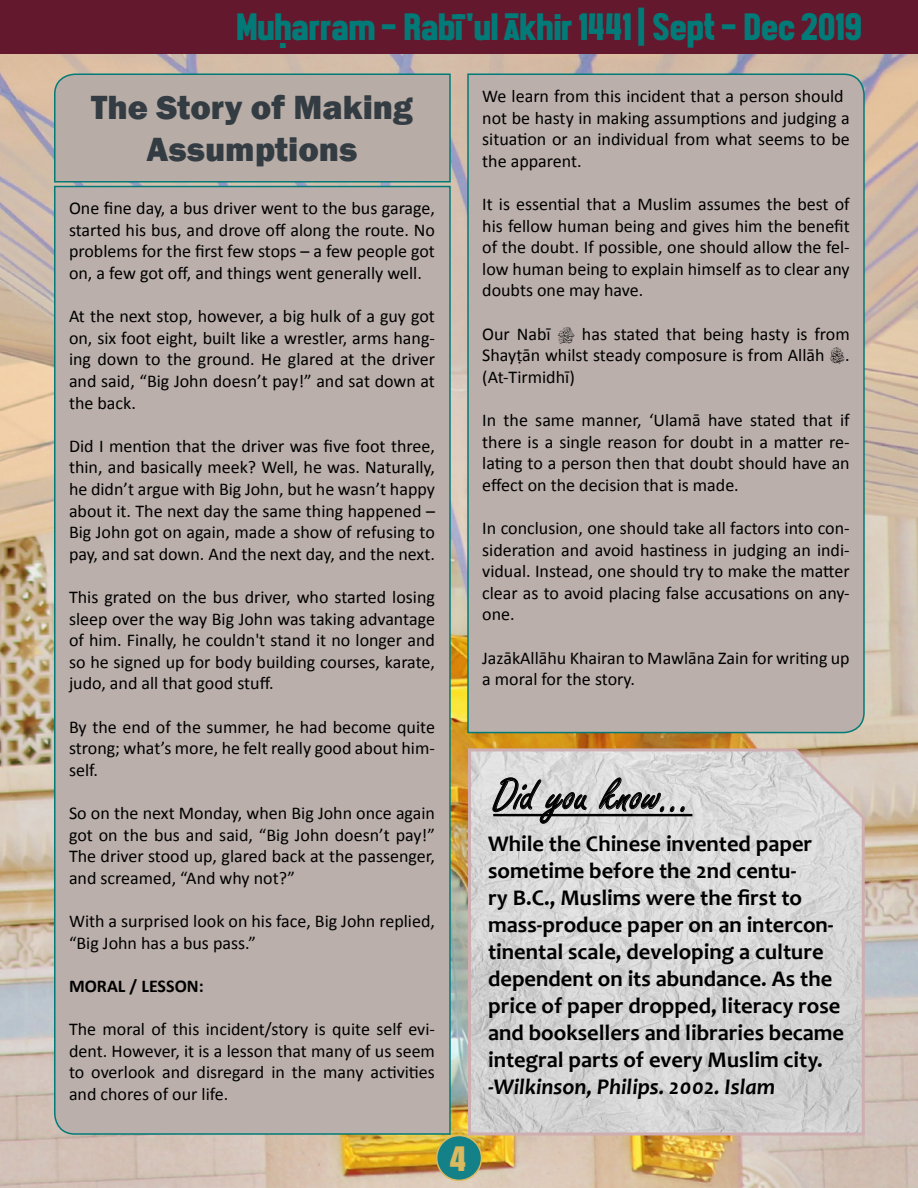
<style>
.page{position:relative;width:918px;height:1188px;background:#fff}
.page>*{position:absolute;margin:0;border:0;box-sizing:border-box;transform-origin:0 0}
.t1{font:49.5px "Freestyle Script";color:#000}
.t2{font:39px "Front Page Neue";color:#027b78}
.t3{font:800 34.5px/41.4px "Franklin Gothic";color:#333c42;text-align:center}
.t4{font:31.5px "Anton";color:#dbb95e}
.t5{font:700 22.5px/27px "Candara";color:#000}
.t6{font:italic 700 22.5px "Candara";color:#000}
.t7{font:18px/21.6px "Calibri";color:#000;text-align:justify}
.t8{font:700 18px "Calibri";color:#000}
.s1{font-size:29.25px}
</style>
<div class="page">
<img style="left:0;top:53px;width:918px;height:1135px">
<div style="left:0;top:0;width:918px;height:53px;background:#64182d"></div>
<div style="left:53px;top:185px;width:399px;height:951px;background:#baafaa"></div>
<div style="left:466px;top:73px;width:400px;height:661px;background:#baafaa"></div>
<div style="left:53px;top:73px;width:399px;height:110px;background:#b8aca6"></div>
<svg style="left:466px;top:747px;width:400px;height:390px;background:#d4d2d1"></svg>
<hr style="left:493px;top:814px;width:199px;height:2px;background:#000">
<svg style="left:492px;top:777px;width:95px;height:47px;background:#b0b0b0"></svg>
<svg style="left:599px;top:777px;width:86px;height:35px;background:#b8b8b8"></svg>
<div style="left:437px;top:1136px;width:44px;height:44px;background:#148188;border-radius:50%"></div>
<div style="left:436px;top:1135px;width:46px;height:46px;border:2px solid #dbb95e;border-radius:50%"></div>
<svg style="left:558px;top:326px;width:16px;height:17px"></svg>
<svg style="left:830px;top:347px;width:14px;height:17px"></svg>
<h2 class="t2" style="left:237px;top:6px;width:627px">Muharram - Rabi'ul <span class="s1">A</span>khir 1441 | Sept - Dec 2019</h2>
<h2 class="t2" style="left:452px;top:-5px;width:72px">- -</h2>
<h2 class="t2" style="left:280px;top:13px;width:9px">.</h2>
<h3 class="t3" style="left:91px;top:87px;width:323px">The Story of Making<br>Assumptions</h3>
<p class="t7" style="left:69px;top:198px;width:368px">One fine day, a bus driver went to the bus garage, started his bus, and drove off along the route. No problems for the first few stops – a few people got on, a few got off, and things went generally well.</p>
<p class="t7" style="left:69px;top:306px;width:368px">At the next stop, however, a big hulk of a guy got on, six foot eight, built like a wrestler, arms hang&shy;ing down to the ground. He glared at the driver and said, “Big John doesn’t pay!” and sat down at the back.</p>
<p class="t7" style="left:69px;top:435px;width:368px">Did I mention that the driver was five foot three, thin, and basically meek? Well, he was. Naturally, he didn’t argue with Big John, but he wasn’t happy about it. The next day the same thing happened – Big John got on again, made a show of refusing to pay, and sat down. And the next day, and the next.</p>
<p class="t7" style="left:69px;top:586px;width:368px">This grated on the bus driver, who started losing sleep over the way Big John was taking advantage of him. Finally, he couldn't stand it no longer and so he signed up for body building courses, karate, judo, and all that good stuff.</p>
<p class="t7" style="left:69px;top:716px;width:368px">By the end of the summer, he had become quite strong; what’s more, he felt really good about him&shy;self.</p>
<p class="t7" style="left:69px;top:802px;width:368px">So on the next Monday, when Big John once again got on the bus and said, “Big John doesn’t pay!” The driver stood up, glared back at the passenger, and screamed, “And why not?”</p>
<p class="t7" style="left:69px;top:910px;width:367px">With a surprised look on his face, Big John replied, “Big John has a bus pass.”</p>
<p class="t8" style="left:69px;top:974px;width:136px">MORAL / LESSON:</p>
<p class="t7" style="left:69px;top:1018px;width:368px">The moral of this incident/story is quite self evi&shy;dent. However, it is a lesson that many of us seem to overlook and disregard in the many activities and chores of our life.</p>
<p class="t7" style="left:482px;top:85px;width:369px;text-align:left">We learn from this incident that a person should not be hasty in making assumptions and judging a situation or an individual from what seems to be the apparent.</p>
<p class="t7" style="left:482px;top:193px;width:369px">It is essential that a Muslim assumes the best of his fellow human being and gives him the benefit of the doubt. If possible, one should allow the fel&shy;low human being to explain himself as to clear any doubts one may have.</p>
<p class="t7" style="left:482px;top:323px;width:70px">Our Nabī</p>
<p class="t7" style="left:482px;top:323px;width:369px;text-indent:100px">has stated that being hasty is from Shayṭān whilst steady composure is from Allāh . (At-Tirmidhī)</p>
<p class="t7" style="left:482px;top:409px;width:369px">In the same manner, ‘Ulamā have stated that if there is a single reason for doubt in a matter re&shy;lating to a person then that doubt should have an effect on the decision that is made.</p>
<p class="t7" style="left:482px;top:517px;width:369px">In conclusion, one should take all factors into con&shy;sideration and avoid hastiness in judging an indi&shy;vidual. Instead, one should try to make the matter clear as to avoid placing false accusations on any&shy;one.</p>
<p class="t7" style="left:482px;top:647px;width:369px">JazākAllāhu Khairan to Mawlāna Zain for writing up a moral for the story.</p>
<h1 class="t1" style="left:493px;top:768px;width:201px">Did you know...</h1>
<p class="t5" style="left:488px;top:830px;width:358px">While the Chinese invented paper sometime before the 2nd centu-<br>ry B.C., Muslims were the first to mass-produce paper on an intercon&shy;tinental scale, developing a culture dependent on its abundance. As the price of paper dropped, literacy rose and booksellers and libraries became integral parts of every Muslim city.</p>
<p class="t6" style="left:488px;top:1073px;width:289px">-Wilkinson, Philips. 2002. Islam</p>
<h3 class="t4" style="left:450px;top:1134px;width:18px">4</h3>
</div>
